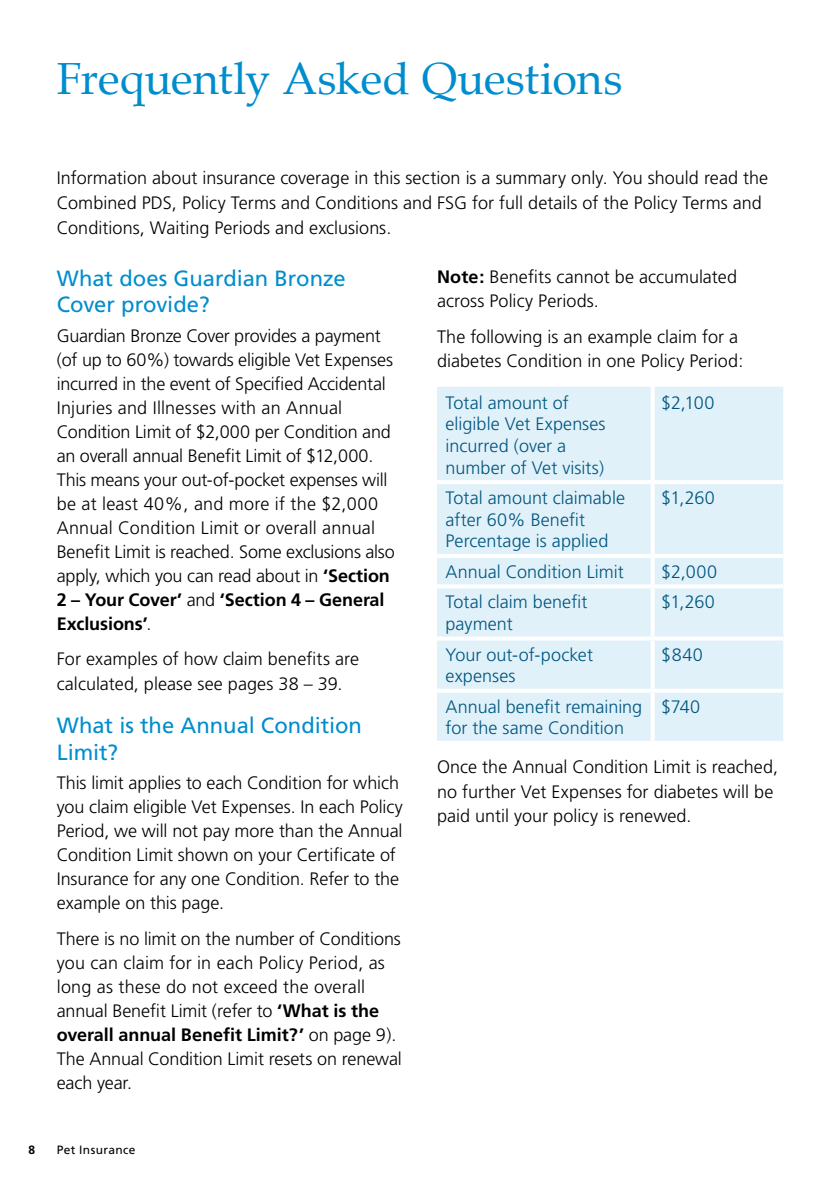
<style>
.page{position:relative;width:840px;height:1191px;background:#fff}
.page>*{position:absolute;margin:0;border:0;box-sizing:border-box;transform-origin:0 0}
.t1{font:45px "Palatino";letter-spacing:-.005em;color:#008dcd}
.t2{font:22px/26.4px "Frutiger";letter-spacing:-.005em;color:#008dcd}
.t3{font:300 18px/24px "Frutiger";color:#000}
.t4{font:300 18px/21.6px "Frutiger";color:#005680}
.t5{font:12px "Frutiger";letter-spacing:.03em;color:#000}
.t6{font:700 12px "Frutiger";color:#000}
.s1{font-weight:700}
</style>
<div class="page">
<div style="left:437px;top:387px;width:345px;height:354px;background:#e0f1f9"></div>
<hr style="left:437px;top:480px;width:215px;height:4px;background:#fff">
<hr style="left:652px;top:480px;width:130px;height:4px;background:#fff">
<hr style="left:437px;top:554px;width:215px;height:4px;background:#fff">
<svg style="left:437px;top:584px;width:215px;height:4px"></svg>
<svg style="left:437px;top:636px;width:215px;height:4px"></svg>
<svg style="left:437px;top:688px;width:215px;height:4px"></svg>
<hr style="left:652px;top:554px;width:130px;height:4px;background:#fff">
<svg style="left:652px;top:584px;width:130px;height:4px"></svg>
<svg style="left:652px;top:636px;width:130px;height:4px"></svg>
<svg style="left:652px;top:688px;width:130px;height:4px"></svg>
<svg style="left:650px;top:387px;width:4px;height:93px"></svg>
<svg style="left:650px;top:484px;width:4px;height:70px"></svg>
<svg style="left:650px;top:558px;width:4px;height:26px"></svg>
<svg style="left:650px;top:588px;width:4px;height:48px"></svg>
<svg style="left:650px;top:640px;width:4px;height:48px"></svg>
<svg style="left:650px;top:692px;width:4px;height:49px"></svg>
<h1 class="t1" style="left:57px;top:41px;width:567px">Frequently Asked Questions</h1>
<p class="t3" style="left:57px;top:166px;width:712px;line-height:24.6px">Information about insurance coverage in this section is a summary only. You should read the<br>Combined PDS, Policy Terms and Conditions and FSG for full details of the Policy Terms and<br>Conditions, Waiting Periods and exclusions.</p>
<p class="t2" style="left:57px;top:265px;width:290px">What does Guardian Bronze<br>Cover provide?</p>
<p class="t3" style="left:57px;top:324px;width:339px">Guardian Bronze Cover provides a payment (of up to 60%) towards eligible Vet Expenses incurred in the event of Specified Accidental Injuries and Illnesses with an Annual Condition Limit of $2,000 per Condition and an overall annual Benefit Limit of $12,000.<br>This means your out-of-pocket expenses will be at least 40%, and more if the $2,000<br>Annual Condition Limit or overall annual Benefit Limit is reached. Some exclusions also apply, which you can read about in <span class="s1">‘Section 2 – Your Cover’</span> and <span class="s1">‘Section 4 – General Exclusions’</span>.</p>
<p class="t3" style="left:57px;top:647px;width:303px;line-height:24.6px">For examples of how claim benefits are calculated, please see pages 38 – 39.</p>
<p class="t2" style="left:57px;top:712px;width:306px">What is the Annual Condition<br>Limit?</p>
<p class="t3" style="left:57px;top:771px;width:347px">This limit applies to each Condition for which you claim eligible Vet Expenses. In each Policy Period, we will not pay more than the Annual Condition Limit shown on your Certificate of Insurance for any one Condition. Refer to the example on this page.</p>
<p class="t3" style="left:57px;top:927px;width:346px">There is no limit on the number of Conditions you can claim for in each Policy Period, as long as these do not exceed the overall annual Benefit Limit (refer to <span class="s1">‘What is the overall annual Benefit Limit?’</span> on page 9).<br>The Annual Condition Limit resets on renewal each year.</p>
<p class="t3" style="left:437px;top:265px;width:301px"><span class="s1">Note:</span> Benefits cannot be accumulated across Policy Periods.</p>
<p class="t3" style="left:437px;top:324px;width:308px;line-height:24.6px">The following is an example claim for a diabetes Condition in one Policy Period:</p>
<p class="t4" style="left:445px;top:392px;width:161px">Total amount of eligible Vet Expenses incurred (over a number of Vet visits)</p>
<p class="t4" style="left:660px;top:392px;width:55px">$2,100</p>
<p class="t4" style="left:445px;top:487px;width:181px">Total amount claimable after 60% Benefit<br>Percentage is applied</p>
<p class="t4" style="left:660px;top:487px;width:55px">$1,260</p>
<p class="t4" style="left:445px;top:561px;width:180px">Annual Condition Limit</p>
<p class="t4" style="left:660px;top:561px;width:57px">$2,000</p>
<p class="t4" style="left:445px;top:591px;width:143px">Total claim benefit payment</p>
<p class="t4" style="left:660px;top:591px;width:55px">$1,260</p>
<p class="t4" style="left:445px;top:644px;width:149px">Your out-of-pocket expenses</p>
<p class="t4" style="left:660px;top:644px;width:43px">$840</p>
<p class="t4" style="left:445px;top:696px;width:198px">Annual benefit remaining for the same Condition</p>
<p class="t4" style="left:660px;top:696px;width:41px">$740</p>
<p class="t3" style="left:437px;top:754px;width:342px;line-height:24.6px">Once the Annual Condition Limit is reached, no further Vet Expenses for diabetes will be paid until your policy is renewed.</p>
<p class="t6" style="left:28px;top:1143px;width:8px">8</p>
<p class="t5" style="left:57px;top:1143px;width:80px">Pet Insurance</p>
</div>
